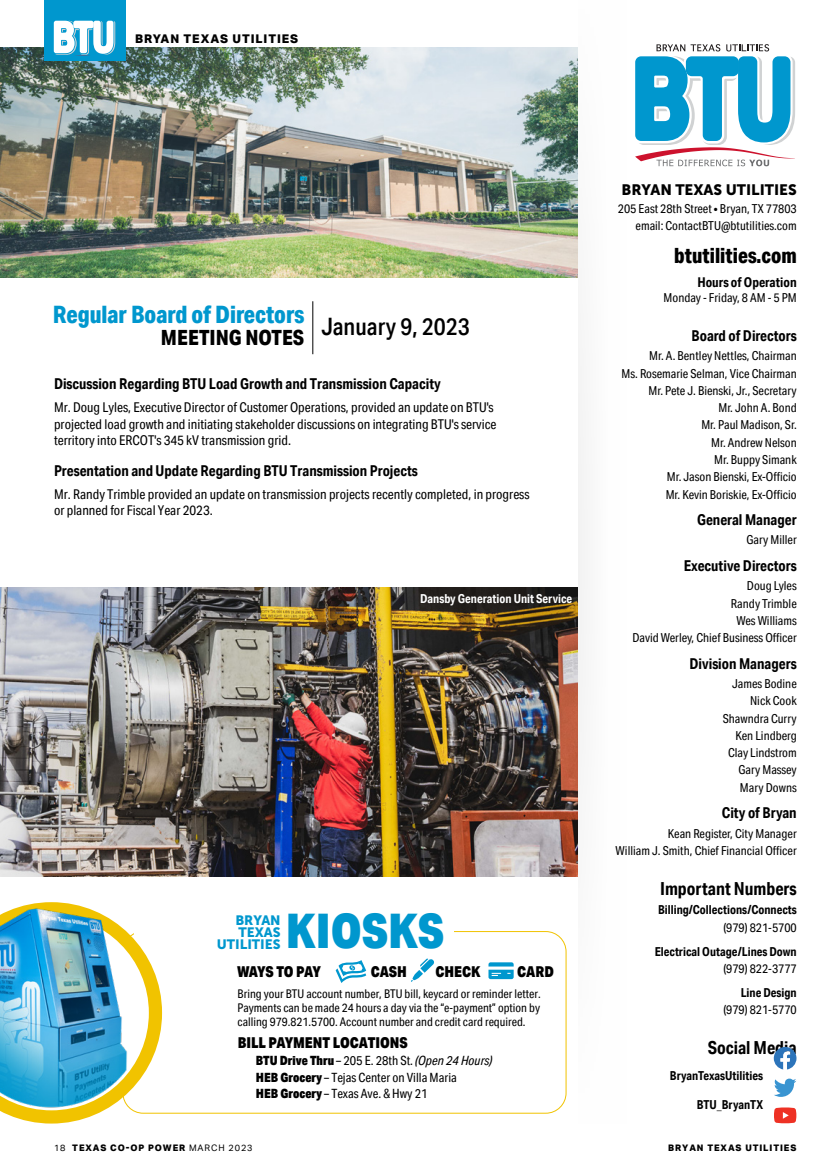
<style>
.page{position:relative;width:837px;height:1175px;background:#fff}
.page>*{position:absolute;margin:0;border:0;box-sizing:border-box;transform-origin:0 0}
.t1{font:900 47.7px "Aktiv Grotesk Cd";color:#0097ce}
.t2{font:500 24px "Aktiv Grotesk Cd";color:#000}
.t3{font:800 24px "Aktiv Grotesk Cd";color:#0097ce}
.t4{font:800 21px "Aktiv Grotesk Cd";color:#000}
.t5{font:700 18px "Aktiv Grotesk Cd";color:#000}
.t6{font:700 15px "Aktiv Grotesk Cd";color:#000}
.t7{font:900 15px "Aktiv Grotesk Cd";color:#000}
.t8{font:15px "Museo Sans 900";color:#000}
.t9{font:900 15px "Aktiv Grotesk Cd";letter-spacing:-.045em;color:#000}
.t10{font:13.5px/16.2px "Aktiv Grotesk Cd";color:#000}
.t11{font:13.5px/12px "Museo Sans 900";color:#0097ce;text-align:right}
.t12{font:700 13.5px "Aktiv Grotesk Cd";color:#000}
.t13{font:12.75px/16.5px "Aktiv Grotesk Cd";color:#000}
.t14{font:12.3px/17.2px "Aktiv Grotesk Cd";color:#000;text-align:right}
.t15{font:700 12.3px "Aktiv Grotesk Cd";color:#000}
.t16{font:700 12.3px "Aktiv Grotesk Cd";color:#fff}
.t17{font:12px/14.4px "Aktiv Grotesk Cd";color:#000;text-align:justify}
.t18{font:800 12px "Aktiv Grotesk";letter-spacing:.075em;color:#000}
.t19{font:800 9px "Aktiv Grotesk";letter-spacing:.1em;color:#000}
.s1{font-weight:900}
.s2{font-style:italic}
.s3{font-weight:400}
</style>
<div class="page">
<img style="left:0;top:47px;width:577px;height:230px">
<svg style="left:635px;top:44px;width:160px;height:122px"></svg>
<div style="left:44px;top:0;width:81px;height:60px;background:#0097ce"></div>
<svg style="left:54px;top:21px;width:61px;height:34px"></svg>
<hr style="left:312px;top:301px;width:1px;height:53px;background:#000">
<svg style="left:4px;top:1113px;width:158px;height:10px"></svg>
<img style="left:0;top:902px;width:257px;height:211px">
<svg style="left:411px;top:958px;width:23px;height:23px"></svg>
<svg style="left:336px;top:960px;width:30px;height:23px"></svg>
<svg style="left:488px;top:962px;width:26px;height:17px"></svg>
<svg style="left:774px;top:1046px;width:22px;height:23px"></svg>
<svg style="left:774px;top:1078px;width:22px;height:18px"></svg>
<svg style="left:774px;top:1107px;width:22px;height:16px"></svg>
<img style="left:0;top:587px;width:577px;height:289px">
<p class="t18" style="left:135px;top:32px;width:165px">BRYAN TEXAS UTILITIES</p>
<h2 class="t3" style="left:53px;top:299px;width:253px">Regular Board of Directors</h2>
<h2 class="t2" style="left:161px;top:312px;width:310px"><sub>MEETING</sub> <sub>NOTES</sub> January 9, 2023</h2>
<p class="t6" style="left:54px;top:375px;width:388px">Discussion Regarding BTU Load Growth and Transmission Capacity</p>
<p class="t10" style="left:54px;top:399px;width:444px">Mr. Doug Lyles, Executive Director of Customer Operations, provided an update on BTU's projected load growth and initiating stakeholder discussions on integrating BTU's service territory into ERCOT's 345 kV transmission grid.</p>
<p class="t6" style="left:54px;top:462px;width:365px">Presentation and Update Regarding BTU Transmission Projects</p>
<p class="t10" style="left:54px;top:486px;width:477px">Mr. Randy Trimble provided an update on transmission projects recently completed, in progress or planned for Fiscal Year 2023.</p>
<p class="t16" style="left:420px;top:590px;width:154px">Dansby Generation Unit Service</p>
<h1 class="t1" style="left:286px;top:900px;width:160px">KIOSKS</h1>
<p class="t11" style="left:217px;top:913px;width:65px">BRYAN<br>TEXAS<br>UTILITIES</p>
<p class="t9" style="left:237px;top:961px;width:86px">WAYS TO PAY</p>
<p class="t7" style="left:371px;top:961px;width:38px">CASH</p>
<p class="t7" style="left:435px;top:961px;width:47px">CHECK</p>
<p class="t7" style="left:517px;top:961px;width:38px">CARD</p>
<p class="t17" style="left:238px;top:986px;width:305px">Bring your BTU account number, BTU bill, keycard or reminder letter.<br>Payments can be made 24 hours a day via the “e-payment” option by calling 979.821.5700. Account number and credit card required.</p>
<p class="t7" style="left:238px;top:1032px;width:171px">BILL PAYMENT LOCATIONS</p>
<p class="t13" style="left:256px;top:1052px;width:238px"><span class="s1">BTU Drive Thru</span> – 205 E. 28th St. <span class="s2">(Open 24 Hours)<br></span><span class="s1">HEB Grocery</span> – Tejas Center on Villa Maria<br><span class="s1">HEB Grocery</span> – Texas Ave. &amp; Hwy 21</p>
<p class="t8" style="left:622px;top:181px;width:177px">BRYAN TEXAS UTILITIES</p>
<p class="t14" style="left:618px;top:199px;width:180px">205 East 28th Street • Bryan, TX 77803 email: ContactBTU@btutilities.com</p>
<h3 class="t4" style="left:674px;top:242px;width:124px">btutilities.com</h3>
<p class="t12" style="left:697px;top:273px;width:101px">Hours of Operation</p>
<p class="t14" style="left:664px;top:288px;width:135px">Monday - Friday, 8 AM - 5 PM</p>
<p class="t6" style="left:692px;top:326px;width:107px">Board of Directors</p>
<p class="t14" style="left:622px;top:347px;width:177px">Mr. A. Bentley Nettles, Chairman<br>Ms. Rosemarie Selman, Vice Chairman<br>Mr. Pete J. Bienski, Jr., Secretary<br>Mr. John A. Bond<br>Mr. Paul Madison, Sr.<br>Mr. Andrew Nelson<br>Mr. Buppy Simank<br>Mr. Jason Bienski, Ex-Officio<br>Mr. Kevin Boriskie, Ex-Officio</p>
<p class="t6" style="left:697px;top:510px;width:101px">General Manager</p>
<p class="t14" style="left:746px;top:531px;width:52px">Gary Miller</p>
<p class="t6" style="left:684px;top:556px;width:115px">Executive Directors</p>
<p class="t14" style="left:632px;top:577px;width:166px">Doug Lyles<br>Randy Trimble<br>Wes Williams<br>David Werley, Chief Business Officer</p>
<p class="t6" style="left:690px;top:654px;width:109px">Division Managers</p>
<p class="t14" style="left:723px;top:675px;width:75px">James Bodine<br>Nick Cook<br>Shawndra Curry<br>Ken Lindberg<br>Clay Lindstrom<br>Gary Massey<br>Mary Downs</p>
<p class="t6" style="left:722px;top:803px;width:76px">City of Bryan</p>
<p class="t14" style="left:616px;top:824px;width:183px">Kean Register, City Manager<br>William J. Smith, Chief Financial Officer</p>
<h3 class="t5" style="left:660px;top:877px;width:138px">Important Numbers</h3>
<p class="t15" style="left:658px;top:902px;width:140px">Billing/Collections/Connects</p>
<p class="t14" style="left:723px;top:918px;width:75px">(979) 821-5700</p>
<p class="t15" style="left:655px;top:943px;width:144px">Electrical Outage/Lines Down</p>
<p class="t14" style="left:723px;top:959px;width:75px">(979) 822-3777</p>
<p class="t15" style="left:741px;top:985px;width:57px">Line Design</p>
<p class="t14" style="left:723px;top:1001px;width:75px">(979) 821-5770</p>
<h3 class="t5" style="left:708px;top:1036px;width:91px">Social Media</h3>
<p class="t15" style="left:670px;top:1068px;width:95px">BryanTexasUtilities</p>
<p class="t15" style="left:697px;top:1096px;width:68px">BTU_BryanTX</p>
<p class="t19" style="left:54px;top:1143px;width:200px"><span class="s3">18</span> TEXAS CO-OP POWER <span class="s3">MARCH 2023</span></p>
<p class="t19" style="left:668px;top:1143px;width:130px">BRYAN TEXAS UTILITIES</p>
</div>
